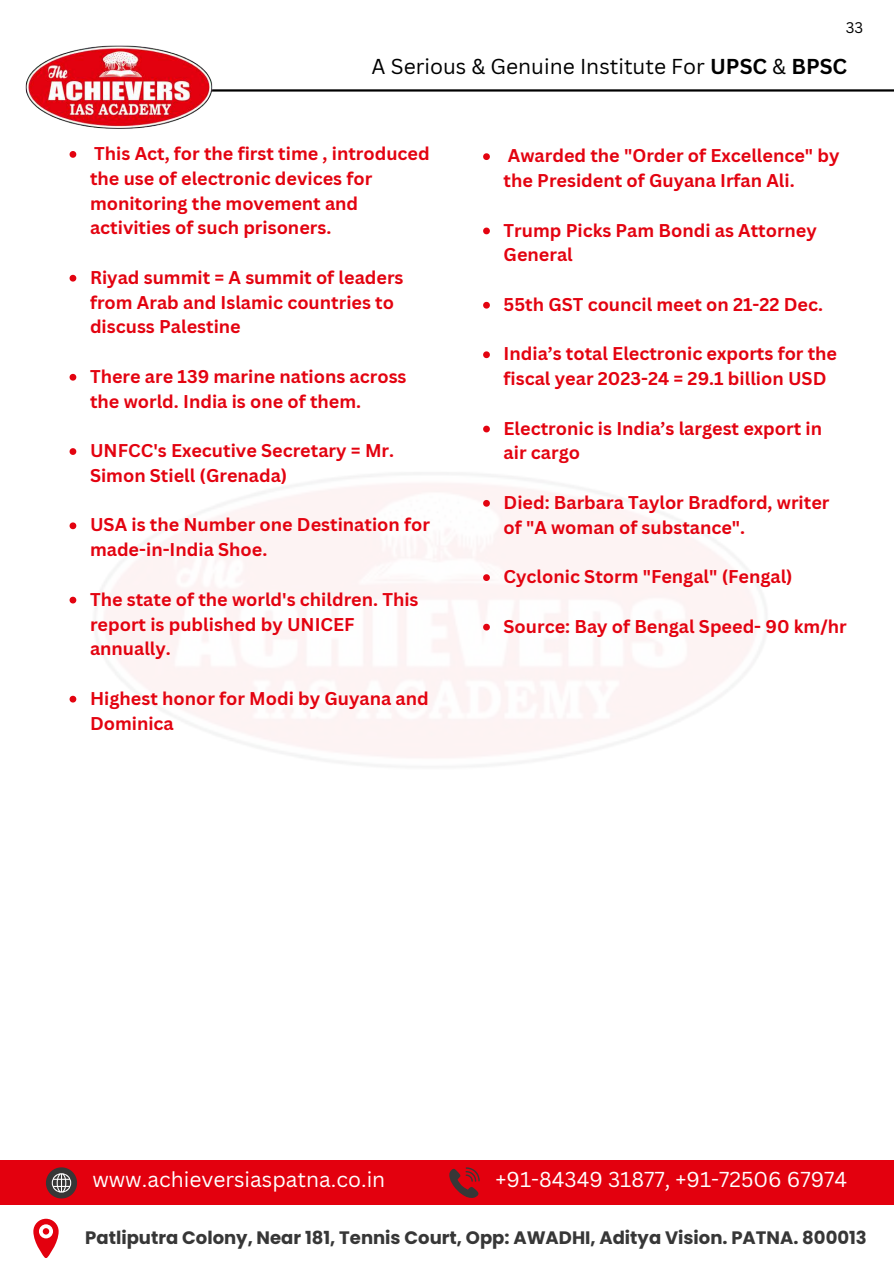
<style>
.page{position:relative;width:894px;height:1264px;background:#fff}
.page>*{position:absolute;margin:0;border:0;box-sizing:border-box;transform-origin:0 0}
.t1{font:21px "Canva Sans";color:#fff}
.t2{font:21px "Canva Sans";color:#000}
.t3{font:700 18px/24.8px "Canva Sans";color:#e30310}
.t4{font:700 18px "Poppins";color:#373737}
.t5{font:15px "Canva Sans";color:#000}
.s1{font-weight:700}
</style>
<div class="page">
<hr style="left:201px;top:89px;width:692px;height:3px;background:#000">
<img style="left:25px;top:45px;width:221px;height:84px">
<div style="left:0;top:1160px;width:893px;height:45px;background:#e3000e"></div>
<svg style="left:33px;top:1218px;width:26px;height:39px"></svg>
<svg style="left:46px;top:1167px;width:31px;height:31px"></svg>
<svg style="left:449px;top:1167px;width:30px;height:31px"></svg>
<img style="left:69px;top:450px;width:698px;height:317px">
<svg style="left:70px;top:151px;width:6px;height:7px"></svg>
<svg style="left:70px;top:275px;width:6px;height:6px"></svg>
<svg style="left:70px;top:374px;width:6px;height:6px"></svg>
<svg style="left:70px;top:448px;width:6px;height:7px"></svg>
<svg style="left:70px;top:522px;width:6px;height:7px"></svg>
<svg style="left:70px;top:596px;width:6px;height:7px"></svg>
<svg style="left:70px;top:695px;width:6px;height:7px"></svg>
<svg style="left:483px;top:153px;width:6px;height:7px"></svg>
<svg style="left:483px;top:227px;width:6px;height:7px"></svg>
<svg style="left:483px;top:302px;width:6px;height:6px"></svg>
<svg style="left:483px;top:351px;width:6px;height:7px"></svg>
<svg style="left:483px;top:425px;width:6px;height:7px"></svg>
<svg style="left:483px;top:500px;width:6px;height:6px"></svg>
<svg style="left:483px;top:574px;width:6px;height:7px"></svg>
<svg style="left:483px;top:623px;width:6px;height:7px"></svg>
<p class="t5" style="left:845px;top:17px;width:19px">33</p>
<p class="t2" style="left:371px;top:51px;width:477px">A Serious &amp; Genuine Institute For <span class="s1">UPSC</span> &amp; <span class="s1">BPSC</span></p>
<p class="t3" style="left:90px;top:141px;width:341px">This Act, for the first time , introduced the use of electronic devices for monitoring the movement and activities of such prisoners.</p>
<p class="t3" style="left:90px;top:264px;width:315px">Riyad summit = A summit of leaders from Arab and Islamic countries to discuss Palestine</p>
<p class="t3" style="left:90px;top:363px;width:318px">There are 139 marine nations across the world. India is one of them.</p>
<p class="t3" style="left:90px;top:438px;width:305px">UNFCC's Executive Secretary = Mr.<br>Simon Stiell (Grenada)</p>
<p class="t3" style="left:90px;top:512px;width:341px">USA is the Number one Destination for made-in-India Shoe.</p>
<p class="t3" style="left:90px;top:586px;width:330px">The state of the world's children. This report is published by UNICEF annually.</p>
<p class="t3" style="left:90px;top:685px;width:340px">Highest honor for Modi by Guyana and<br>Dominica</p>
<p class="t3" style="left:503px;top:143px;width:337px">Awarded the "Order of Excellence" by the President of Guyana Irfan Ali.</p>
<p class="t3" style="left:503px;top:217px;width:315px">Trump Picks Pam Bondi as Attorney<br>General</p>
<p class="t3" style="left:503px;top:291px;width:321px">55th GST council meet on 21-22 Dec.</p>
<p class="t3" style="left:503px;top:341px;width:335px">India’s total Electronic exports for the fiscal year 2023-24 = 29.1 billion USD</p>
<p class="t3" style="left:503px;top:415px;width:320px">Electronic is India’s largest export in air cargo</p>
<p class="t3" style="left:503px;top:489px;width:327px">Died: Barbara Taylor Bradford, writer of "A woman of substance".</p>
<p class="t3" style="left:503px;top:564px;width:290px">Cyclonic Storm "Fengal" (Fengal)</p>
<p class="t3" style="left:503px;top:613px;width:345px">Source: Bay of Bengal Speed- 90 km/hr</p>
<p class="t1" style="left:92px;top:1164px;width:294px">www.achieversiaspatna.co.in</p>
<p class="t1" style="left:495px;top:1164px;width:353px">+91-84349 31877, +91-72506 67974</p>
<p class="t4" style="left:85px;top:1225px;width:782px">Patliputra Colony, Near 181, Tennis Court, Opp: AWADHI, Aditya Vision. PATNA. 800013</p>
</div>
